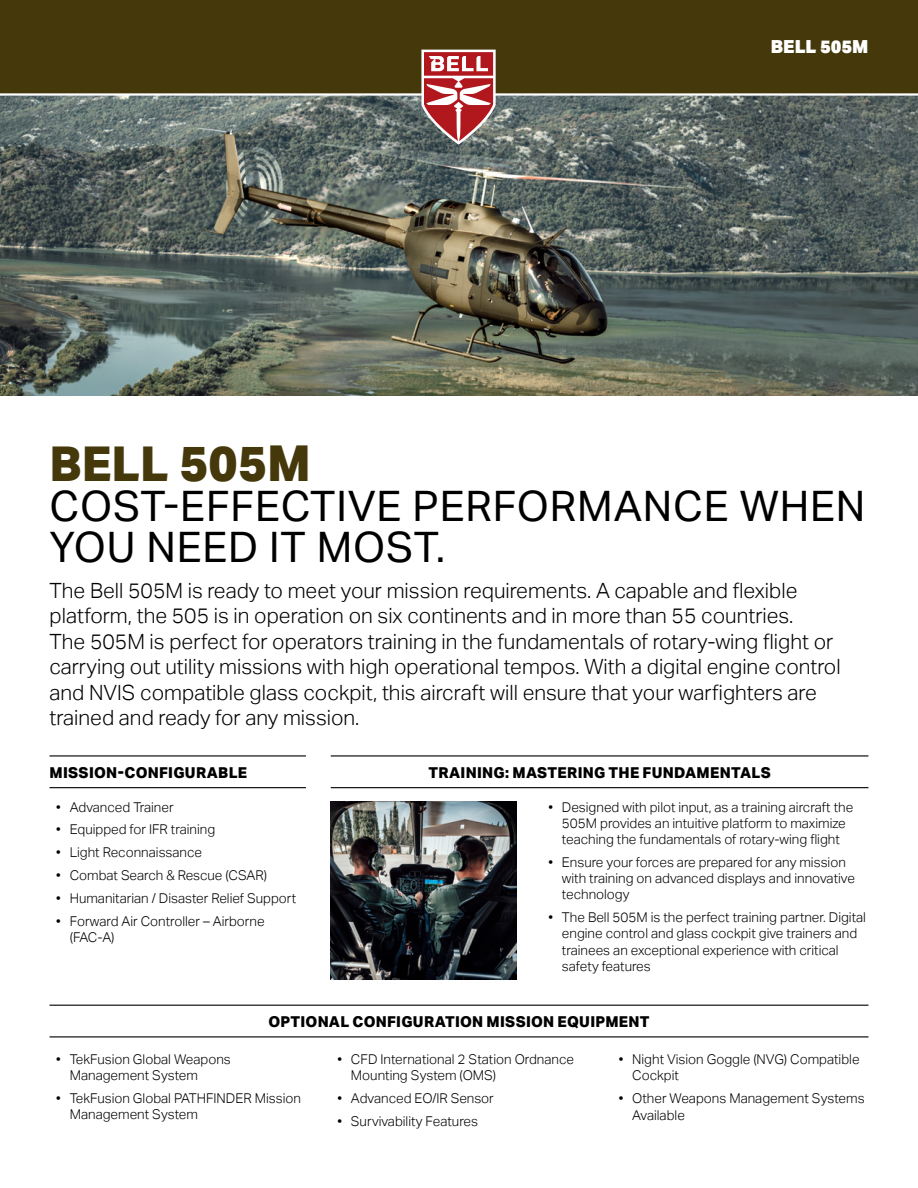
<style>
.page{position:relative;width:918px;height:1188px;background:#fff}
.page>*{position:absolute;margin:0;border:0;box-sizing:border-box;transform-origin:0 0}
.t1{font:800 48px "Aktiv Grotesk";color:#45390c}
.t2{font:42px/40.5px "Aktiv Grotesk";letter-spacing:.02em;color:#000}
.t3{font:300 21px/25.5px "Aktiv Grotesk";color:#000}
.t4{font:900 18px "Aktiv Grotesk";color:#fff}
.t5{font:800 15px "Aktiv Grotesk";letter-spacing:.015em;color:#000}
.t6{font:300 13.5px/16.2px "Aktiv Grotesk";color:#000}
.s1{font-size:49.5px}
</style>
<div class="page">
<img style="left:0;top:96px;width:918px;height:300px">
<div style="left:0;top:0;width:918px;height:94px;background:#45390c"></div>
<hr style="left:0;top:93px;width:918px;height:3px;background:#fff">
<svg style="left:421px;top:50px;width:75px;height:95px;background:#ba6f71"></svg>
<img style="left:331px;top:802px;width:186px;height:177px">
<hr style="left:49px;top:755px;width:257px;height:2px;background:#000">
<hr style="left:49px;top:787px;width:257px;height:1px;background:#000">
<hr style="left:49px;top:1005px;width:820px;height:1px;background:#000">
<hr style="left:49px;top:1036px;width:820px;height:1px;background:#000">
<hr style="left:331px;top:755px;width:538px;height:2px;background:#000">
<hr style="left:331px;top:787px;width:538px;height:1px;background:#000">
<p class="t4" style="left:771px;top:35px;width:99px">BELL 505M</p>
<p class="t1" style="left:49px;top:436px;width:263px">BELL <span class="s1">505M</span></p>
<p class="t2" style="left:49px;top:487px;width:817px">COST-EFFECTIVE PERFORMANCE WHEN<br>YOU NEED IT MOST.</p>
<p class="t3" style="left:49px;top:578px;width:793px">The Bell 505M is ready to meet your mission requirements. A capable and flexible platform, the 505 is in operation on six continents and in more than 55 countries.<br>The 505M is perfect for operators training in the fundamentals of rotary-wing flight or carrying out utility missions with high operational tempos. With a digital engine control and NVIS compatible glass cockpit, this aircraft will ensure that your warfighters are trained and ready for any mission.</p>
<p class="t5" style="left:49px;top:764px;width:199px">MISSION-CONFIGURABLE</p>
<p class="t6" style="left:56px;top:799px;width:119px">• Advanced Trainer</p>
<p class="t6" style="left:56px;top:822px;width:161px">• Equipped for IFR training</p>
<p class="t6" style="left:56px;top:845px;width:147px">• Light Reconnaissance</p>
<p class="t6" style="left:56px;top:868px;width:212px">• Combat Search &amp; Rescue (CSAR)</p>
<p class="t6" style="left:56px;top:891px;width:242px">• Humanitarian / Disaster Relief Support</p>
<p class="t6" style="left:70px;top:914px;width:196px;text-indent:-14px">• Forward Air Controller – Airborne (FAC-A)</p>
<p class="t5" style="left:429px;top:764px;width:344px">TRAINING: MASTERING THE FUNDAMENTALS</p>
<p class="t6" style="left:548px;top:799px;width:306px;text-align:center">• Designed with pilot input, as a training aircraft the<br>505M provides an intuitive platform to maximize teaching the fundamentals of rotary-wing flight</p>
<p class="t6" style="left:562px;top:854px;width:295px;text-indent:-14px">• Ensure your forces are prepared for any mission with training on advanced displays and innovative technology</p>
<p class="t6" style="left:562px;top:909px;width:306px;text-indent:-14px">• The Bell 505M is the perfect training partner. Digital engine control and glass cockpit give trainers and trainees an exceptional experience with critical safety features</p>
<p class="t5" style="left:268px;top:1013px;width:383px">OPTIONAL CONFIGURATION MISSION EQUIPMENT</p>
<p class="t6" style="left:70px;top:1051px;width:163px;text-indent:-14px">• TekFusion Global Weapons<br>Management System</p>
<p class="t6" style="left:70px;top:1090px;width:233px;text-indent:-14px">• TekFusion Global PATHFINDER Mission<br>Management System</p>
<p class="t6" style="left:351px;top:1051px;width:225px;text-indent:-14px">• CFD International 2 Station Ordnance<br>Mounting System (OMS)</p>
<p class="t6" style="left:337px;top:1090px;width:158px">• Advanced EO/IR Sensor</p>
<p class="t6" style="left:337px;top:1113px;width:142px">• Survivability Features</p>
<p class="t6" style="left:632px;top:1051px;width:229px;text-indent:-14px">• Night Vision Goggle (NVG) Compatible<br>Cockpit</p>
<p class="t6" style="left:632px;top:1090px;width:234px;line-height:17.1px;text-indent:-14px">• Other Weapons Management Systems<br>Available</p>
</div>
